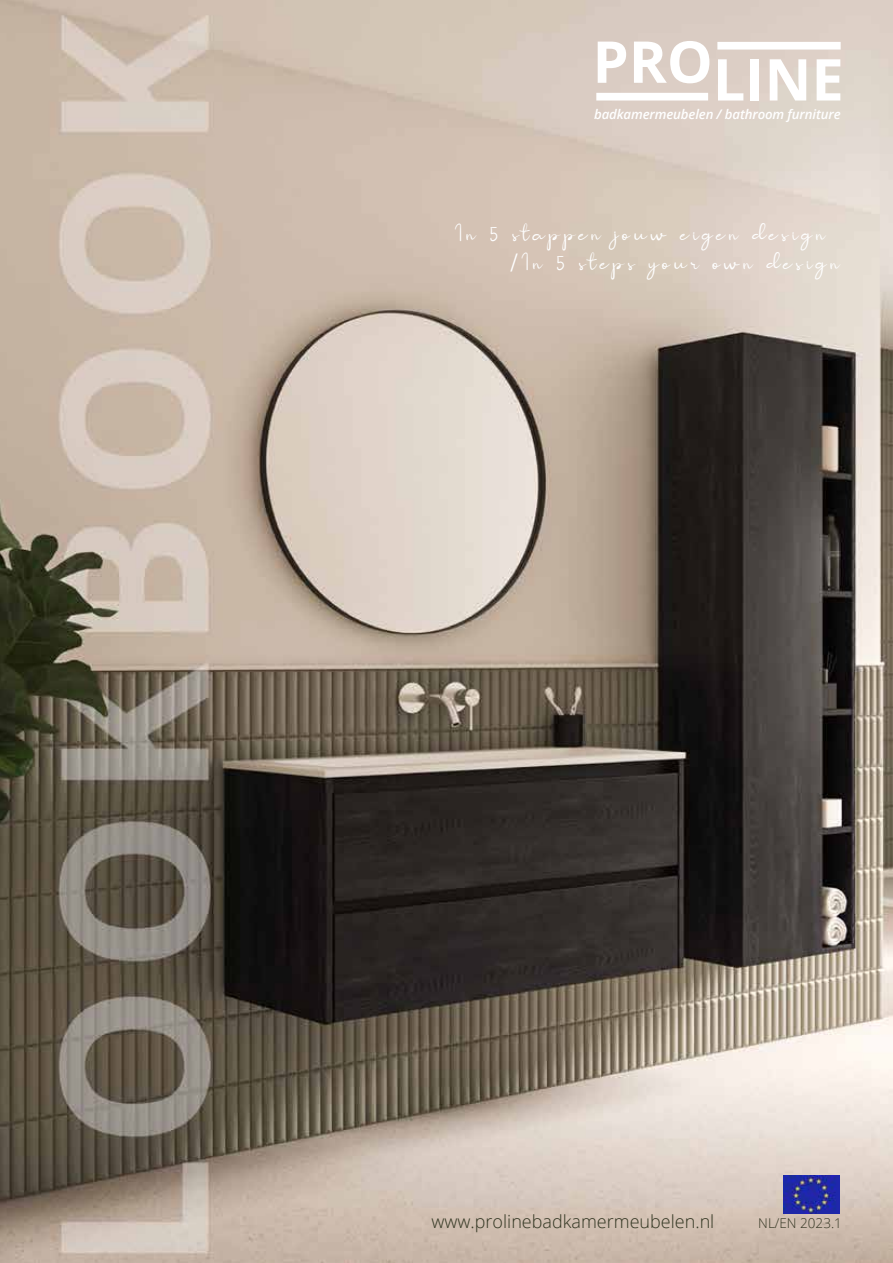
<style>
.page{position:relative;width:893px;height:1263px;background:#fff}
.page>*{position:absolute;margin:0;border:0;box-sizing:border-box;transform-origin:0 0}
.t1{font:700 57.75px "Open Sans";color:#fff}
.t2{font:21px/28.7px "Simplicity";letter-spacing:.19em;color:#fff}
.t3{font:300 18px "Open Sans";color:#313521}
.t4{font:300 13.5px "Open Sans";color:#343623}
.t5{font:italic 600 13.2px "Open Sans";letter-spacing:-.01em;color:#fff}
.t6{font:300 10.5px "Open Sans";color:#000}
.s1{font-family:"DIN Pro"}
</style>
<div class="page">
<img style="left:0;top:0;width:893px;height:1263px">
<img style="left:784px;top:1176px;width:55px;height:38px">
<div style="left:717px;top:42px;width:124px;height:8px;background:#fff"></div>
<div style="left:596px;top:93px;width:112px;height:8px;background:#fff"></div>
<h1 class="t1" style="left:592px;top:39px;width:253px">PROLINE</h1>
<p class="t5" style="left:594px;top:105px;width:248px">badkamermeubelen / bathroom furniture</p>
<p class="t2" style="left:511px;top:222px;width:330px;text-indent:-56px">In 5 stappen jouw eigen design <span class="s1">/</span>In 5 steps your own design</p>
<p class="t3" style="left:432px;top:1209px;width:284px">www.prolinebadkamermeubelen.nl</p>
<p class="t6" style="left:443px;top:1219px;width:7px">1</p>
<p class="t4" style="left:758px;top:1213px;width:85px">NL/EN 2023.1</p>
</div>
